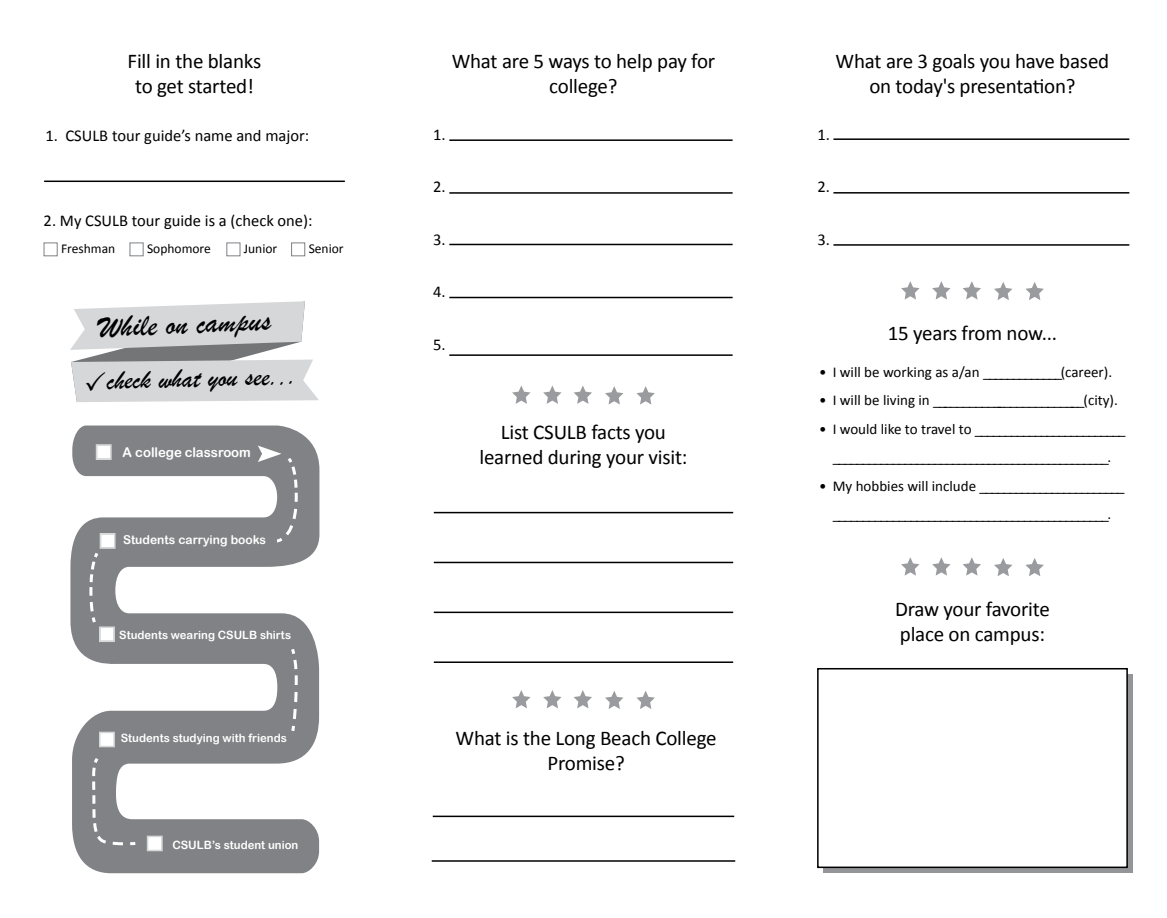
<style>
.page{position:relative;width:1167px;height:918px;background:#fff}
.page>*{position:absolute;margin:0;border:0;box-sizing:border-box;transform-origin:0 0}
.t1{font:31.8px "Brush Script";color:#000}
.t2{font:27.45px "Brush Script";color:#000}
.t3{font:21px/25.2px "Calibri";letter-spacing:-.01em;color:#000;text-align:center}
.t4{font:16.5px "Calibri";color:#000}
.t5{font:15px/28.5px "Calibri";color:#000;text-align:center}
.t6{font:13.5px "Calibri";color:#000}
.t7{font:13.35px "Arial Rounded MT Bold";color:#fff}
.t8{font:12.15px "Arial Rounded MT Bold";color:#fff}
.t9{font:11.4px "Arial Rounded MT Bold";color:#fff}
</style>
<div class="page">
<hr style="left:44px;top:181px;width:301px;height:1px;background:#000">
<hr style="left:434px;top:512px;width:299px;height:1px;background:#000">
<hr style="left:432px;top:860px;width:303px;height:2px;background:#000">
<hr style="left:433px;top:816px;width:301px;height:1px;background:#000">
<hr style="left:449px;top:139px;width:283px;height:2px;background:#000">
<hr style="left:833px;top:138px;width:296px;height:2px;background:#000">
<hr style="left:434px;top:562px;width:299px;height:1px;background:#000">
<hr style="left:449px;top:192px;width:283px;height:2px;background:#000">
<hr style="left:833px;top:192px;width:296px;height:2px;background:#000">
<hr style="left:434px;top:612px;width:299px;height:1px;background:#000">
<hr style="left:449px;top:244px;width:283px;height:1px;background:#000">
<hr style="left:434px;top:661px;width:299px;height:2px;background:#000">
<hr style="left:449px;top:297px;width:283px;height:1px;background:#000">
<hr style="left:449px;top:354px;width:283px;height:2px;background:#000">
<hr style="left:833px;top:244px;width:296px;height:2px;background:#000">
<svg style="left:823px;top:674px;width:309px;height:199px;background:#87898b"></svg>
<div style="left:817px;top:669px;width:310px;height:198px;background:#fff"></div>
<div style="left:817px;top:668px;width:310px;height:200px;border:2px solid #000"></div>
<svg style="left:70px;top:426px;width:249px;height:447px;fill:#808285"></svg>
<div style="left:96px;top:445px;width:15px;height:14px;background:#fff"></div>
<div style="left:96px;top:444px;width:16px;height:16px;border:2px solid #d5d7d8"></div>
<div style="left:100px;top:534px;width:15px;height:14px;background:#fff"></div>
<div style="left:100px;top:533px;width:15px;height:16px;border:2px solid #d5d7d8"></div>
<div style="left:100px;top:627px;width:14px;height:14px;background:#fff"></div>
<div style="left:99px;top:626px;width:16px;height:16px;border:2px solid #d5d7d8"></div>
<div style="left:100px;top:732px;width:14px;height:15px;background:#fff"></div>
<div style="left:99px;top:732px;width:16px;height:15px;border:2px solid #d5d7d8"></div>
<div style="left:147px;top:836px;width:15px;height:15px;background:#fff"></div>
<div style="left:147px;top:836px;width:16px;height:15px;border:2px solid #d5d7d8"></div>
<svg style="left:91px;top:755px;width:47px;height:92px"></svg>
<svg style="left:88px;top:549px;width:13px;height:77px"></svg>
<svg style="left:289px;top:646px;width:10px;height:88px"></svg>
<svg style="left:258px;top:446px;width:41px;height:98px"></svg>
<svg style="left:512px;top:385px;width:18px;height:19px"></svg>
<svg style="left:543px;top:385px;width:18px;height:19px"></svg>
<svg style="left:574px;top:385px;width:18px;height:19px"></svg>
<svg style="left:605px;top:386px;width:18px;height:19px"></svg>
<svg style="left:636px;top:386px;width:19px;height:19px"></svg>
<svg style="left:512px;top:690px;width:18px;height:18px"></svg>
<svg style="left:543px;top:690px;width:18px;height:18px"></svg>
<svg style="left:574px;top:690px;width:18px;height:18px"></svg>
<svg style="left:605px;top:691px;width:18px;height:18px"></svg>
<svg style="left:636px;top:691px;width:19px;height:18px"></svg>
<svg style="left:901px;top:557px;width:18px;height:19px"></svg>
<svg style="left:932px;top:557px;width:18px;height:19px"></svg>
<svg style="left:963px;top:557px;width:18px;height:19px"></svg>
<svg style="left:994px;top:558px;width:18px;height:18px"></svg>
<svg style="left:1025px;top:558px;width:18px;height:18px"></svg>
<svg style="left:901px;top:281px;width:18px;height:19px"></svg>
<svg style="left:932px;top:281px;width:18px;height:19px"></svg>
<svg style="left:963px;top:281px;width:18px;height:19px"></svg>
<svg style="left:994px;top:282px;width:18px;height:18px"></svg>
<svg style="left:1025px;top:282px;width:18px;height:18px"></svg>
<div style="left:44px;top:243px;width:14px;height:13px;border:1px solid #7e8083"></div>
<div style="left:130px;top:243px;width:13px;height:13px;border:1px solid #7e8083"></div>
<div style="left:226px;top:243px;width:14px;height:13px;border:1px solid #7e8083"></div>
<div style="left:291px;top:243px;width:14px;height:13px;border:1px solid #7e8083"></div>
<svg style="left:70px;top:301px;width:249px;height:101px"></svg>
<h3 class="t3" style="left:128px;top:48px;width:135px">Fill in the blanks to get started!</h3>
<p class="t4" style="left:45px;top:124px;width:265px">1. CSULB tour guide’s name and major:</p>
<p class="t4" style="left:44px;top:209px;width:270px">2. My CSULB tour guide is a (check one):</p>
<p class="t6" style="left:61px;top:239px;width:56px">Freshman</p>
<p class="t6" style="left:147px;top:239px;width:65px">Sophomore</p>
<p class="t6" style="left:244px;top:239px;width:35px">Junior</p>
<p class="t6" style="left:309px;top:239px;width:36px">Senior</p>
<h1 class="t1" style="left:98px;top:307px;width:174px;rotate:-2deg">While on campus</h1>
<h2 class="t2" style="left:106px;top:363px;width:192px;rotate:-1deg">check what you see...</h2>
<p class="t7" style="left:122px;top:444px;width:130px">A college classroom</p>
<p class="t8" style="left:123px;top:533px;width:145px">Students carrying books</p>
<p class="t9" style="left:119px;top:628px;width:173px">Students wearing CSULB shirts</p>
<p class="t9" style="left:121px;top:732px;width:168px">Students studying with friends</p>
<p class="t9" style="left:172px;top:839px;width:128px">CSULB’s student union</p>
<h3 class="t3" style="left:451px;top:48px;width:265px">What are 5 ways to help pay for college?</h3>
<p class="t4" style="left:433px;top:123px;width:14px">1.</p>
<p class="t4" style="left:433px;top:176px;width:14px">2.</p>
<p class="t4" style="left:433px;top:228px;width:14px">3.</p>
<p class="t4" style="left:433px;top:281px;width:14px">4.</p>
<p class="t4" style="left:433px;top:333px;width:14px">5.</p>
<h3 class="t3" style="left:479px;top:419px;width:209px">List CSULB facts you learned during your visit:</h3>
<h3 class="t3" style="left:455px;top:725px;width:262px">What is the Long Beach College<br>Promise?</h3>
<h3 class="t3" style="left:835px;top:47px;width:275px">What are 3 goals you have based on today's presentation?</h3>
<p class="t4" style="left:817px;top:123px;width:14px">1.</p>
<p class="t4" style="left:817px;top:175px;width:14px">2.</p>
<p class="t4" style="left:817px;top:228px;width:14px">3.</p>
<h3 class="t3" style="left:887px;top:320px;width:171px">15 years from now...</h3>
<p class="t5" style="left:819px;top:357px;width:294px">• I will be working as a/an _____________(career).</p>
<p class="t5" style="left:819px;top:386px;width:300px">• I will be living in _________________________(city).</p>
<p class="t5" style="left:819px;top:414px;width:308px">• I would like to travel to _________________________ ______________________________________________.</p>
<p class="t5" style="left:819px;top:471px;width:307px">• My hobbies will include ________________________ ______________________________________________.</p>
<h3 class="t3" style="left:895px;top:595px;width:156px;text-align:left">Draw your favorite place on campus:</h3>
</div>
